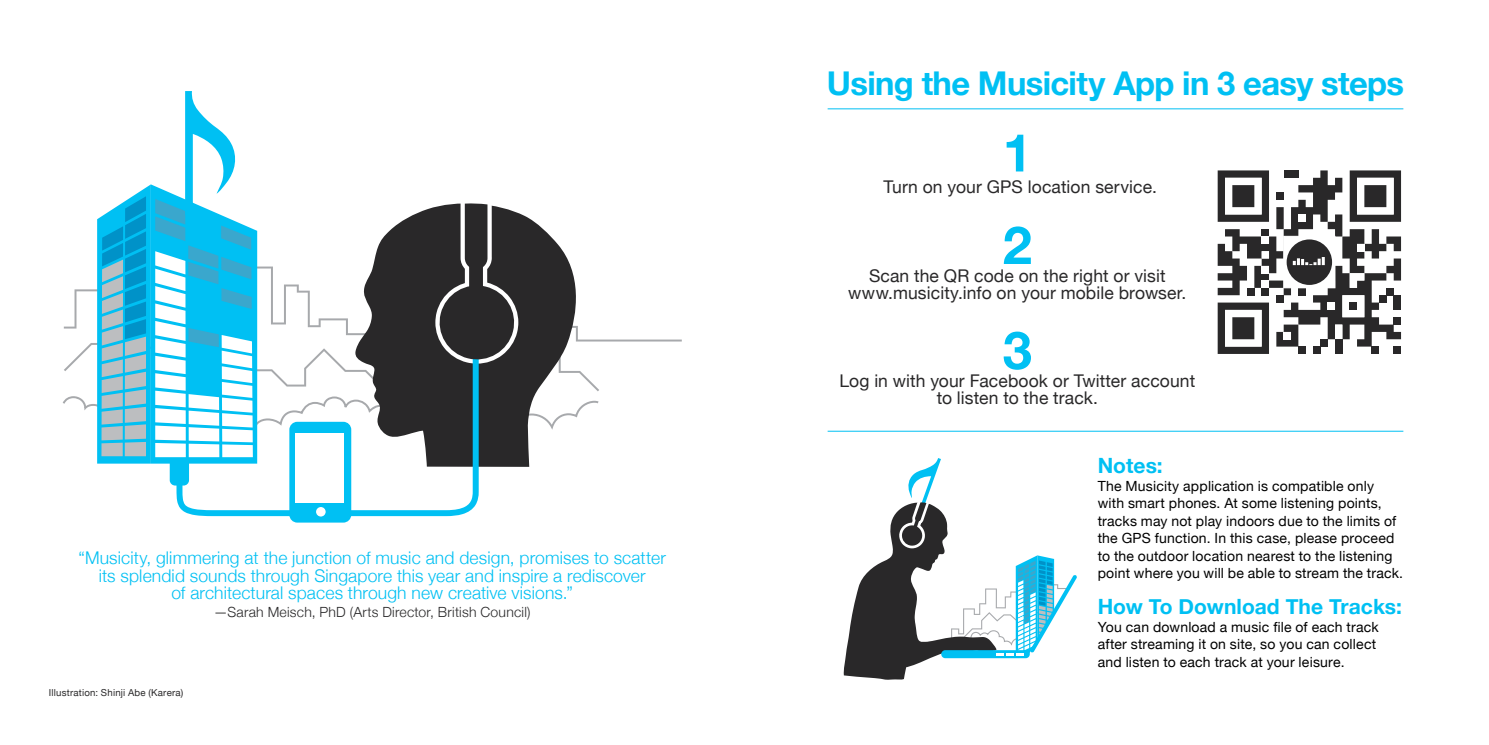
<style>
.page{position:relative;width:1489px;height:745px;background:#fff}
.page>*{position:absolute;margin:0;border:0;box-sizing:border-box;transform-origin:0 0}
.t1{font:700 52.5px "Helvetica Neue";color:#00c0f3}
.t2{font:700 32.73px "Helvetica Neue";letter-spacing:-.02em;color:#00c0f3}
.t3{font:700 21px "Helvetica Neue";color:#00c0f3}
.t4{font:300 17.5px/17.5px "Helvetica Neue";letter-spacing:.005em;color:#00c0f3;text-align:center}
.t5{font:17.5px/17.5px "Helvetica Neue";letter-spacing:.005em;color:#292829;text-align:center}
.t6{font:14px/17.5px "Helvetica Neue";letter-spacing:.015em;color:#000}
.t7{font:300 14px "Helvetica Neue";letter-spacing:.015em;color:#292829}
.t8{font:9.62px "Helvetica Neue";letter-spacing:.025em;color:#292829}
</style>
<div class="page">
<svg style="left:583px;top:400px;width:15px;height:7px"></svg>
<svg style="left:583px;top:374px;width:16px;height:17px"></svg>
<svg style="left:583px;top:339px;width:98px;height:2px"></svg>
<svg style="left:391px;top:207px;width:192px;height:260px"></svg>
<svg style="left:176px;top:333px;width:302px;height:182px"></svg>
<svg style="left:435px;top:203px;width:83px;height:160px;background:#464647"></svg>
<div style="left:289px;top:421px;width:62px;height:101px;background:#00c0f3;border-radius:8px"></div>
<div style="left:296px;top:433px;width:48px;height:69px;background:#fff"></div>
<svg style="left:316px;top:506px;width:9px;height:10px"></svg>
<svg style="left:63px;top:91px;width:328px;height:394px"></svg>
<hr style="left:827px;top:108px;width:576px;height:1px;background:#00c0f3">
<hr style="left:827px;top:430px;width:576px;height:1px;background:#00c0f3">
<svg style="left:1217px;top:170px;width:183px;height:184px"></svg>
<svg style="left:843px;top:458px;width:234px;height:221px"></svg>
<p class="t4" style="left:78px;top:548px;width:589px">“Musicity, glimmering at the junction of music and design, promises to scatter its splendid sounds through Singapore this year and inspire a rediscover<br>of architectural spaces through new creative visions.”</p>
<p class="t7" style="left:214px;top:603px;width:318px">—Sarah Meisch, PhD (Arts Director, British Council)</p>
<p class="t8" style="left:49px;top:686px;width:136px">Illustration: Shinji Abe (Karera)</p>
<h2 class="t2" style="left:826px;top:63px;width:579px">Using the Musicity App in 3 easy steps</h2>
<h1 class="t1" style="left:1002px;top:120px;width:31px">1</h1>
<p class="t5" style="left:883px;top:178px;width:275px">Turn on your GPS location service.</p>
<h1 class="t1" style="left:1002px;top:212px;width:31px">2</h1>
<p class="t5" style="left:848px;top:266px;width:340px">Scan the QR code on the right or visit www.musicity.info on your mobile browser.</p>
<h1 class="t1" style="left:1002px;top:317px;width:31px">3</h1>
<p class="t5" style="left:839px;top:371px;width:357px">Log in with your Facebook or Twitter account to listen to the track.</p>
<h3 class="t3" style="left:1097px;top:452px;width:66px">Notes:</h3>
<p class="t6" style="left:1097px;top:476px;width:307px">The Musicity application is compatible only with smart phones. At some listening points, tracks may not play indoors due to the limits of the GPS function. In this case, please proceed to the outdoor location nearest to the listening point where you will be able to stream the track.</p>
<h3 class="t3" style="left:1097px;top:593px;width:306px">How To Download The Tracks:</h3>
<p class="t6" style="left:1097px;top:617px;width:282px">You can download a music file of each track after streaming it on site, so you can collect and listen to each track at your leisure.</p>
</div>
